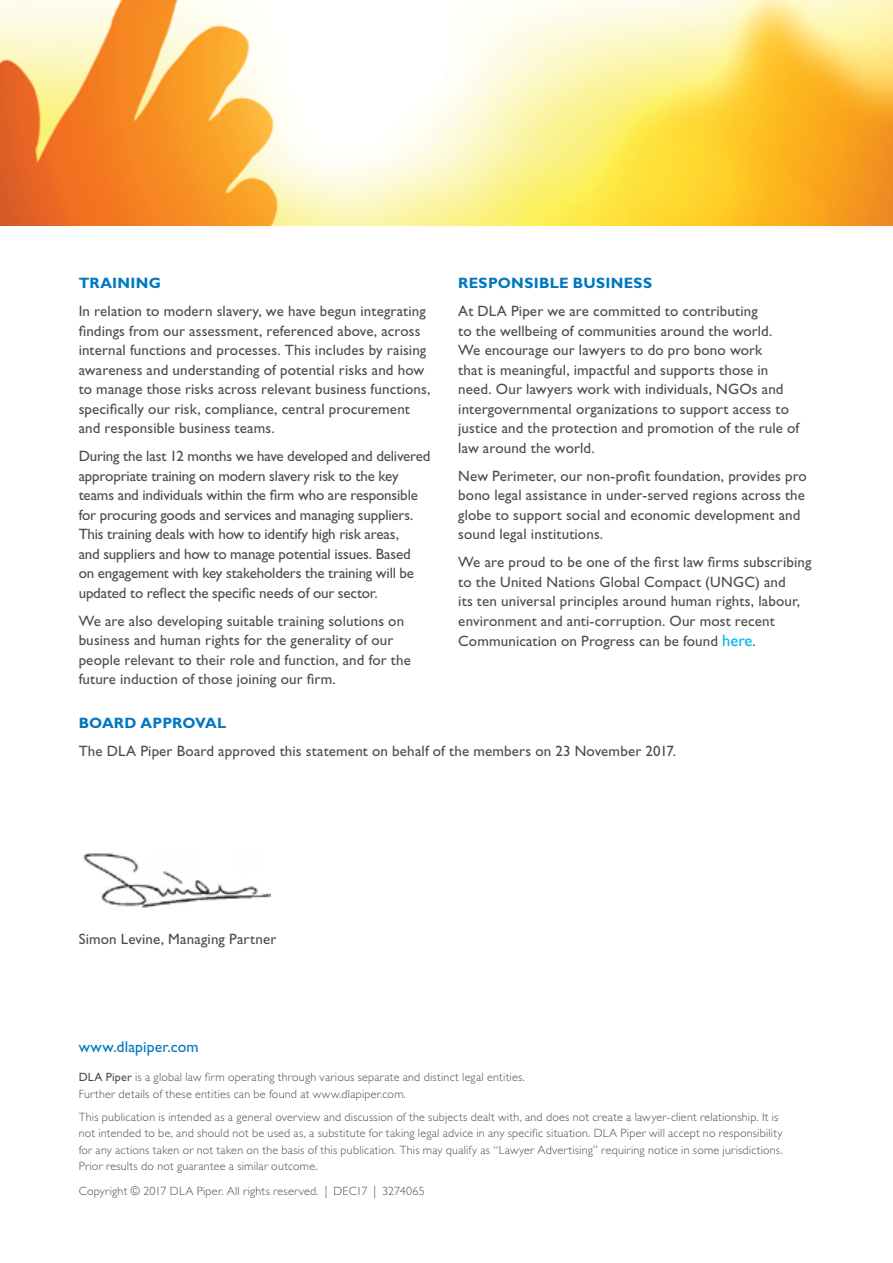
<style>
.page{position:relative;width:893px;height:1263px;background:#fff}
.page>*{position:absolute;margin:0;border:0;box-sizing:border-box;transform-origin:0 0}
.t1{font:15.75px "Gill Sans Std";letter-spacing:.01em;color:#0077be}
.t2{font:15px/19.5px "Gill Sans Std";letter-spacing:.005em;color:#4d4d4f}
.t3{font:700 15px "Gill Sans Std";letter-spacing:.015em;color:#0077be}
.t4{font:300 12px/16.5px "Gill Sans Std";letter-spacing:.02em;color:#4d4d4f}
.s1{font-size:16.5px;color:#00b5f1}
.s2{font-weight:400}
</style>
<div class="page">
<img style="left:83px;top:853px;width:187px;height:55px">
<img style="left:0;top:0;width:893px;height:225px">
<p class="t3" style="left:79px;top:274px;width:84px">TRAINING</p>
<p class="t2" style="left:79px;top:302px;width:353px">In relation to modern slavery, we have begun integrating findings from our assessment, referenced above, across internal functions and processes. This includes by raising awareness and understanding of potential risks and how to manage those risks across relevant business functions, specifically our risk, compliance, central procurement and responsible business teams.</p>
<p class="t2" style="left:79px;top:447px;width:353px">During the last 12 months we have developed and delivered appropriate training on modern slavery risk to the key teams and individuals within the firm who are responsible for procuring goods and services and managing suppliers.<br>This training deals with how to identify high risk areas,<br>and suppliers and how to manage potential issues. Based<br>on engagement with key stakeholders the training will be updated to reflect the specific needs of our sector.</p>
<p class="t2" style="left:79px;top:611px;width:334px">We are also developing suitable training solutions on business and human rights for the generality of our people relevant to their role and function, and for the future induction of those joining our firm.</p>
<p class="t3" style="left:458px;top:274px;width:195px">RESPONSIBLE BUSINESS</p>
<p class="t2" style="left:458px;top:302px;width:343px">At DLA Piper we are committed to contributing<br>to the wellbeing of communities around the world.<br>We encourage our lawyers to do pro bono work<br>that is meaningful, impactful and supports those in need. Our lawyers work with individuals, NGOs and intergovernmental organizations to support access to justice and the protection and promotion of the rule of law around the world.</p>
<p class="t2" style="left:458px;top:466px;width:350px">New Perimeter, our non-profit foundation, provides pro bono legal assistance in under-served regions across the globe to support social and economic development and sound legal institutions.</p>
<p class="t2" style="left:458px;top:553px;width:355px">We are proud to be one of the first law firms subscribing to the United Nations Global Compact (UNGC) and<br>its ten universal principles around human rights, labour, environment and anti-corruption. Our most recent Communication on Progress can be found <span class="s1">here</span>.</p>
<p class="t3" style="left:79px;top:714px;width:149px">BOARD APPROVAL</p>
<p class="t2" style="left:79px;top:742px;width:599px">The DLA Piper Board approved this statement on behalf of the members on 23 November 2017.</p>
<p class="t2" style="left:79px;top:929px;width:199px">Simon Levine, Managing Partner</p>
<p class="t1" style="left:79px;top:1037px;width:122px">www.dlapiper.com</p>
<p class="t4" style="left:79px;top:1069px;width:448px"><span class="s2">DLA Piper</span> is a global law firm operating through various separate and distinct legal entities.<br>Further details of these entities can be found at www.dlapiper.com.</p>
<p class="t4" style="left:79px;top:1108px;width:706px">This publication is intended as a general overview and discussion of the subjects dealt with, and does not create a lawyer-client relationship. It is not intended to be, and should not be used as, a substitute for taking legal advice in any specific situation. DLA Piper will accept no responsibility for any actions taken or not taken on the basis of this publication. This may qualify as “Lawyer Advertising” requiring notice in some jurisdictions.<br>Prior results do not guarantee a similar outcome.</p>
<p class="t4" style="left:79px;top:1182px;width:348px">Copyright © 2017 DLA Piper. All rights reserved. | DEC17 | 3274065</p>
</div>
